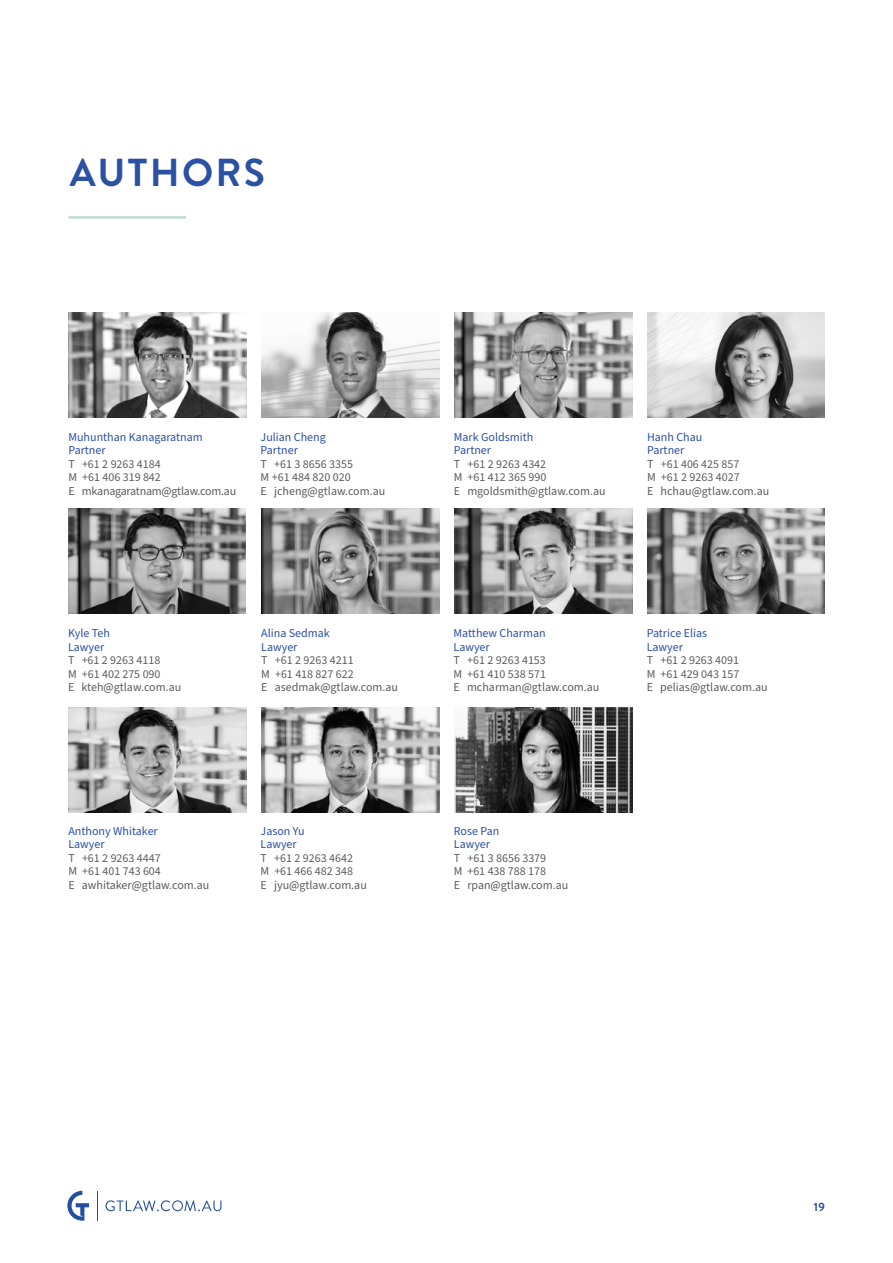
<style>
.page{position:relative;width:893px;height:1263px;background:#fff}
.page>*{position:absolute;margin:0;border:0;box-sizing:border-box;transform-origin:0 0}
.H2-Title_Pos{font:700 39px "Brandon Grotesque";letter-spacing:.06em;color:#2b51a3}
.People_Detail{font:12px/13.5px "Source Sans Pro";color:#5a5d62}
.People_Detail-2{font:12px "Source Sans Pro";color:#2b51a3}
.People_Detail-3{font:12px/13.5px "Source Sans Pro";letter-spacing:-.02em;color:#5a5d62}
.t1{font:700 12px "Brandon Grotesque";color:#2b51a3}
.s1{color:#2b51a3}
</style>
<div class="page">
<hr style="left:68px;top:216px;width:118px;height:2px;background:#b5d8d0">
<img style="left:68px;top:313px;width:178px;height:104px">
<img style="left:261px;top:313px;width:178px;height:104px">
<img style="left:454px;top:313px;width:178px;height:104px">
<img style="left:647px;top:313px;width:178px;height:104px">
<img style="left:68px;top:509px;width:178px;height:104px">
<img style="left:261px;top:509px;width:178px;height:104px">
<img style="left:454px;top:509px;width:178px;height:104px">
<img style="left:647px;top:509px;width:178px;height:104px">
<img style="left:68px;top:707px;width:178px;height:105px">
<img style="left:261px;top:707px;width:178px;height:105px">
<img style="left:454px;top:707px;width:178px;height:105px">
<svg style="left:67px;top:1191px;width:22px;height:30px"></svg>
<hr style="left:97px;top:1191px;width:1px;height:30px;background:#244ea2">
<svg style="left:105px;top:1200px;width:116px;height:11px"></svg>
<h2 class="H2-Title_Pos" style="left:70px;top:146px;width:197px">AUTHORS</h2>
<p class="People_Detail-2" style="left:68px;top:428px;width:136px">Muhunthan Kanagaratnam</p>
<p class="People_Detail-3" style="left:68px;top:444px;width:169px"><span class="s1">Partner<br></span>T +61 2 9263 4184<br>M +61 406 319 842<br>E mkanagaratnam@gtlaw.com.au</p>
<p class="People_Detail-2" style="left:261px;top:428px;width:67px">Julian Cheng</p>
<p class="People_Detail" style="left:261px;top:444px;width:126px"><span class="s1">Partner<br></span>T +61 3 8656 3355<br>M +61 484 820 020<br>E jcheng@gtlaw.com.au</p>
<p class="People_Detail-2" style="left:68px;top:625px;width:43px">Kyle Teh</p>
<p class="People_Detail" style="left:68px;top:640px;width:115px"><span class="s1">Lawyer<br></span>T +61 2 9263 4118<br>M +61 402 275 090<br>E kteh@gtlaw.com.au</p>
<p class="People_Detail-2" style="left:261px;top:625px;width:70px">Alina Sedmak</p>
<p class="People_Detail" style="left:261px;top:640px;width:138px"><span class="s1">Lawyer<br></span>T +61 2 9263 4211<br>M +61 418 827 622<br>E asedmak@gtlaw.com.au</p>
<p class="People_Detail-2" style="left:68px;top:823px;width:91px">Anthony Whitaker</p>
<p class="People_Detail" style="left:68px;top:838px;width:143px"><span class="s1">Lawyer<br></span>T +61 2 9263 4447<br>M +61 401 743 604<br>E awhitaker@gtlaw.com.au</p>
<p class="People_Detail-2" style="left:261px;top:823px;width:46px">Jason Yu</p>
<p class="People_Detail" style="left:261px;top:838px;width:108px"><span class="s1">Lawyer<br></span>T +61 2 9263 4642<br>M +61 466 482 348<br>E jyu@gtlaw.com.au</p>
<p class="People_Detail-2" style="left:454px;top:428px;width:81px">Mark Goldsmith</p>
<p class="People_Detail" style="left:454px;top:444px;width:153px"><span class="s1">Partner<br></span>T +61 2 9263 4342<br>M +61 412 365 990<br>E mgoldsmith@gtlaw.com.au</p>
<p class="People_Detail-2" style="left:647px;top:428px;width:57px">Hanh Chau</p>
<p class="People_Detail" style="left:647px;top:444px;width:124px"><span class="s1">Partner<br></span>T +61 406 425 857<br>M +61 2 9263 4027<br>E hchau@gtlaw.com.au</p>
<p class="People_Detail-2" style="left:453px;top:625px;width:94px">Matthew Charman</p>
<p class="People_Detail" style="left:453px;top:640px;width:147px"><span class="s1">Lawyer<br></span>T +61 2 9263 4153<br>M +61 410 538 571<br>E mcharman@gtlaw.com.au</p>
<p class="People_Detail-2" style="left:647px;top:625px;width:62px">Patrice Elias</p>
<p class="People_Detail" style="left:647px;top:640px;width:122px"><span class="s1">Lawyer<br></span>T +61 2 9263 4091<br>M +61 429 043 157<br>E pelias@gtlaw.com.au</p>
<p class="People_Detail-2" style="left:454px;top:823px;width:47px">Rose Pan</p>
<p class="People_Detail" style="left:454px;top:838px;width:94px"><span class="s1">Lawyer<br></span>T +61 3 8656 3379</p>
<p class="People_Detail" style="left:454px;top:865px;width:116px">M +61 438 788 178<br>E rpan@gtlaw.com.au</p>
<p class="t1" style="left:814px;top:1199px;width:13px">19</p>
</div>
